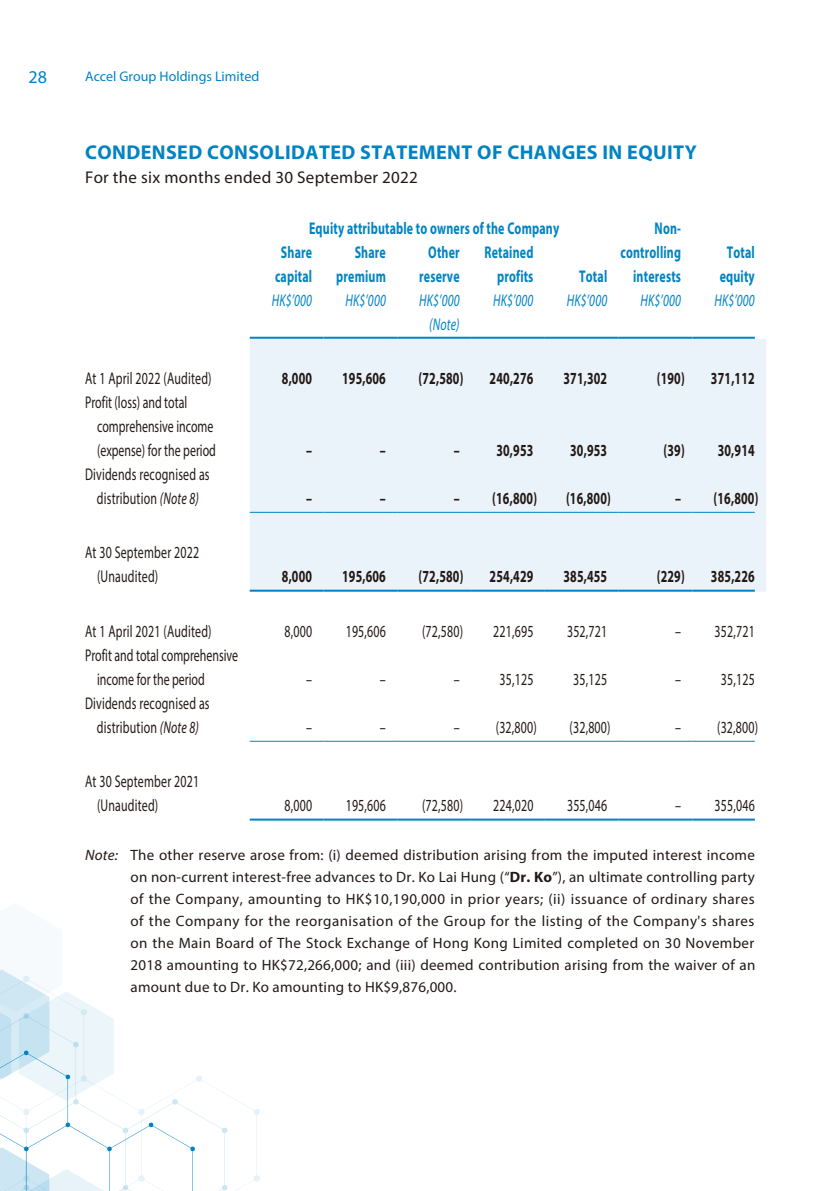
<style>
.page{position:relative;width:840px;height:1191px;background:#fff}
.page>*{position:absolute;margin:0;border:0;box-sizing:border-box;transform-origin:0 0}
.t1{font:700 20px "Myriad Pro";letter-spacing:.02em;color:#0083c4}
.t2{font:18px "Myriad Pro";color:#0083c4}
.t3{font:17px/24px "Myriad Pro";letter-spacing:.015em;color:#231916;scale:.7 1}
.t4{font:700 17px "Myriad Pro";letter-spacing:.015em;color:#231916;scale:.7 1}
.t5{font:700 17px/24px "Myriad Pro";letter-spacing:.015em;color:#0083c4;text-align:right;scale:.7 1}
.t6{font:italic 17px "Myriad Pro";letter-spacing:.015em;color:#0083c4;scale:.7 1}
.t7{font:17px "Myriad Pro";letter-spacing:.015em;color:#231916}
.t8{font:15px/22px "Myriad Pro";letter-spacing:.015em;color:#231916;text-align:justify}
.t9{font:14px "Myriad Pro";color:#0083c4}
.s1{font-style:italic}
.s2{font-weight:700}
</style>
<div class="page">
<svg style="left:0;top:969px;width:260px;height:222px"></svg>
<div style="left:249px;top:339px;width:516px;height:252px;background:#ebf3fa"></div>
<hr style="left:249px;top:337px;width:74px;height:2px;background:#0083c4">
<hr style="left:323px;top:337px;width:74px;height:2px;background:#0083c4">
<hr style="left:397px;top:337px;width:74px;height:2px;background:#0083c4">
<hr style="left:471px;top:337px;width:73px;height:2px;background:#0083c4">
<hr style="left:544px;top:337px;width:74px;height:2px;background:#0083c4">
<hr style="left:618px;top:337px;width:74px;height:2px;background:#0083c4">
<hr style="left:692px;top:337px;width:62px;height:2px;background:#0083c4">
<hr style="left:249px;top:512px;width:74px;height:1px;background:#0083c4">
<hr style="left:323px;top:512px;width:74px;height:1px;background:#0083c4">
<hr style="left:397px;top:512px;width:74px;height:1px;background:#0083c4">
<hr style="left:471px;top:512px;width:73px;height:1px;background:#0083c4">
<hr style="left:544px;top:512px;width:74px;height:1px;background:#0083c4">
<hr style="left:618px;top:512px;width:74px;height:1px;background:#0083c4">
<hr style="left:692px;top:512px;width:62px;height:1px;background:#0083c4">
<hr style="left:249px;top:589px;width:74px;height:2px;background:#0083c4">
<hr style="left:323px;top:589px;width:74px;height:2px;background:#0083c4">
<hr style="left:397px;top:589px;width:74px;height:2px;background:#0083c4">
<hr style="left:471px;top:589px;width:73px;height:2px;background:#0083c4">
<hr style="left:544px;top:589px;width:74px;height:2px;background:#0083c4">
<hr style="left:618px;top:589px;width:74px;height:2px;background:#0083c4">
<hr style="left:692px;top:589px;width:62px;height:2px;background:#0083c4">
<hr style="left:249px;top:740px;width:74px;height:1px;background:#0083c4">
<hr style="left:323px;top:740px;width:74px;height:1px;background:#0083c4">
<hr style="left:397px;top:740px;width:74px;height:1px;background:#0083c4">
<hr style="left:471px;top:740px;width:73px;height:1px;background:#0083c4">
<hr style="left:544px;top:740px;width:74px;height:1px;background:#0083c4">
<hr style="left:618px;top:740px;width:74px;height:1px;background:#0083c4">
<hr style="left:692px;top:740px;width:62px;height:1px;background:#0083c4">
<hr style="left:249px;top:818px;width:74px;height:2px;background:#0083c4">
<hr style="left:323px;top:818px;width:74px;height:2px;background:#0083c4">
<hr style="left:397px;top:818px;width:74px;height:2px;background:#0083c4">
<hr style="left:471px;top:818px;width:73px;height:2px;background:#0083c4">
<hr style="left:544px;top:818px;width:74px;height:2px;background:#0083c4">
<hr style="left:618px;top:818px;width:74px;height:2px;background:#0083c4">
<hr style="left:692px;top:818px;width:62px;height:2px;background:#0083c4">
<p class="t2" style="left:28px;top:66px;width:20px">28</p>
<p class="t9" style="left:85px;top:68px;width:176px">Accel Group Holdings Limited</p>
<h1 class="t1" style="left:85px;top:139px;width:612px">CONDENSED CONSOLIDATED STATEMENT OF CHANGES IN EQUITY</h1>
<p class="t7" style="left:85px;top:166px;width:334px">For the six months ended 30 September 2022</p>
<p class="t5" style="left:309px;top:216px;width:358px">Equity attributable to owners of the Company</p>
<p class="t5" style="left:620px;top:216px;width:88px">Non&shy;controlling interests</p>
<p class="t5" style="left:275px;top:240px;width:54px;text-align:center">Share capital</p>
<p class="t5" style="left:336px;top:240px;width:72px">Share premium</p>
<p class="t5" style="left:419px;top:240px;width:59px;text-align:center">Other reserve</p>
<p class="t5" style="left:484px;top:240px;width:71px">Retained profits</p>
<p class="t5" style="left:579px;top:264px;width:42px">Total</p>
<p class="t5" style="left:719px;top:240px;width:52px;text-align:center">Total equity</p>
<p class="t6" style="left:271px;top:290px;width:59px">HK$’000</p>
<p class="t6" style="left:345px;top:290px;width:59px">HK$’000</p>
<p class="t6" style="left:419px;top:290px;width:59px">HK$’000</p>
<p class="t6" style="left:493px;top:290px;width:59px">HK$’000</p>
<p class="t6" style="left:566px;top:290px;width:59px">HK$’000</p>
<p class="t6" style="left:640px;top:290px;width:59px">HK$’000</p>
<p class="t6" style="left:714px;top:290px;width:59px">HK$’000</p>
<p class="t6" style="left:429px;top:314px;width:45px">(Note)</p>
<p class="t3" style="left:85px;top:366px;width:182px">At 1 April 2022 (Audited)</p>
<p class="t4" style="left:282px;top:367px;width:45px">8,000</p>
<p class="t4" style="left:342px;top:367px;width:64px">195,606</p>
<p class="t4" style="left:418px;top:367px;width:66px">(72,580)</p>
<p class="t4" style="left:489px;top:367px;width:64px">240,276</p>
<p class="t4" style="left:563px;top:367px;width:64px">371,302</p>
<p class="t4" style="left:656px;top:367px;width:42px">(190)</p>
<p class="t4" style="left:710px;top:367px;width:64px">371,112</p>
<p class="t3" style="left:97px;top:390px;width:171px;text-indent:-12px">Profit (loss) and total comprehensive income (expense) for the period</p>
<p class="t4" style="left:306px;top:439px;width:10px">–</p>
<p class="t4" style="left:380px;top:439px;width:10px">–</p>
<p class="t4" style="left:453px;top:439px;width:115px">– 30,953</p>
<p class="t4" style="left:570px;top:439px;width:54px">30,953</p>
<p class="t4" style="left:663px;top:439px;width:132px">(39) 30,914</p>
<p class="t3" style="left:85px;top:462px;width:179px;text-align:center">Dividends recognised as distribution <span class="s1">(Note 8)</span></p>
<p class="t3" style="left:97px;top:540px;width:147px;text-indent:-12px">At 30 September 2022 (Unaudited)</p>
<p class="t4" style="left:306px;top:487px;width:10px">–</p>
<p class="t4" style="left:379px;top:487px;width:10px">–</p>
<p class="t4" style="left:453px;top:487px;width:121px">– (16,800)</p>
<p class="t4" style="left:565px;top:487px;width:66px">(16,800)</p>
<p class="t4" style="left:674px;top:487px;width:121px">– (16,800)</p>
<p class="t4" style="left:282px;top:565px;width:45px">8,000</p>
<p class="t4" style="left:342px;top:565px;width:64px">195,606</p>
<p class="t4" style="left:418px;top:565px;width:66px">(72,580)</p>
<p class="t4" style="left:489px;top:565px;width:64px">254,429</p>
<p class="t4" style="left:563px;top:565px;width:64px">385,455</p>
<p class="t4" style="left:656px;top:565px;width:42px">(229)</p>
<p class="t4" style="left:710px;top:565px;width:64px">385,226</p>
<p class="t3" style="left:85px;top:619px;width:182px">At 1 April 2021 (Audited)</p>
<p class="t3" style="left:284px;top:619px;width:41px">8,000</p>
<p class="t3" style="left:345px;top:619px;width:59px">195,606</p>
<p class="t3" style="left:422px;top:619px;width:60px">(72,580)</p>
<p class="t3" style="left:493px;top:619px;width:59px">221,695</p>
<p class="t3" style="left:566px;top:619px;width:59px">352,721</p>
<p class="t3" style="left:674px;top:619px;width:115px">– 352,721</p>
<p class="t3" style="left:97px;top:643px;width:203px;text-indent:-12px">Profit and total comprehensive income for the period</p>
<p class="t3" style="left:306px;top:667px;width:10px">–</p>
<p class="t3" style="left:380px;top:667px;width:10px">–</p>
<p class="t3" style="left:453px;top:667px;width:115px">– 35,125</p>
<p class="t3" style="left:573px;top:667px;width:50px">35,125</p>
<p class="t3" style="left:674px;top:667px;width:115px">– 35,125</p>
<p class="t3" style="left:85px;top:691px;width:179px;text-align:center">Dividends recognised as distribution <span class="s1">(Note 8)</span></p>
<p class="t3" style="left:306px;top:715px;width:10px">–</p>
<p class="t3" style="left:379px;top:715px;width:10px">–</p>
<p class="t3" style="left:453px;top:715px;width:120px">– (32,800)</p>
<p class="t3" style="left:569px;top:715px;width:60px">(32,800)</p>
<p class="t3" style="left:674px;top:715px;width:120px">– (32,800)</p>
<p class="t3" style="left:97px;top:769px;width:147px;text-indent:-12px">At 30 September 2021 (Unaudited)</p>
<p class="t3" style="left:284px;top:793px;width:41px">8,000</p>
<p class="t3" style="left:345px;top:793px;width:59px">195,606</p>
<p class="t3" style="left:422px;top:793px;width:60px">(72,580)</p>
<p class="t3" style="left:493px;top:793px;width:59px">224,020</p>
<p class="t3" style="left:566px;top:793px;width:59px">355,046</p>
<p class="t3" style="left:674px;top:793px;width:115px">– 355,046</p>
<p class="t8" style="left:130px;top:843px;width:626px;text-indent:-45px"><span class="s1">Note:</span> The other reserve arose from: (i) deemed distribution arising from the imputed interest income on non-current interest-free advances to Dr. Ko Lai Hung (“<span class="s2">Dr. Ko</span>”), an ultimate controlling party of the Company, amounting to HK$10,190,000 in prior years; (ii) issuance of ordinary shares of the Company for the reorganisation of the Group for the listing of the Company's shares on the Main Board of The Stock Exchange of Hong Kong Limited completed on 30 November 2018 amounting to HK$72,266,000; and (iii) deemed contribution arising from the waiver of an amount due to Dr. Ko amounting to HK$9,876,000.</p>
</div>
